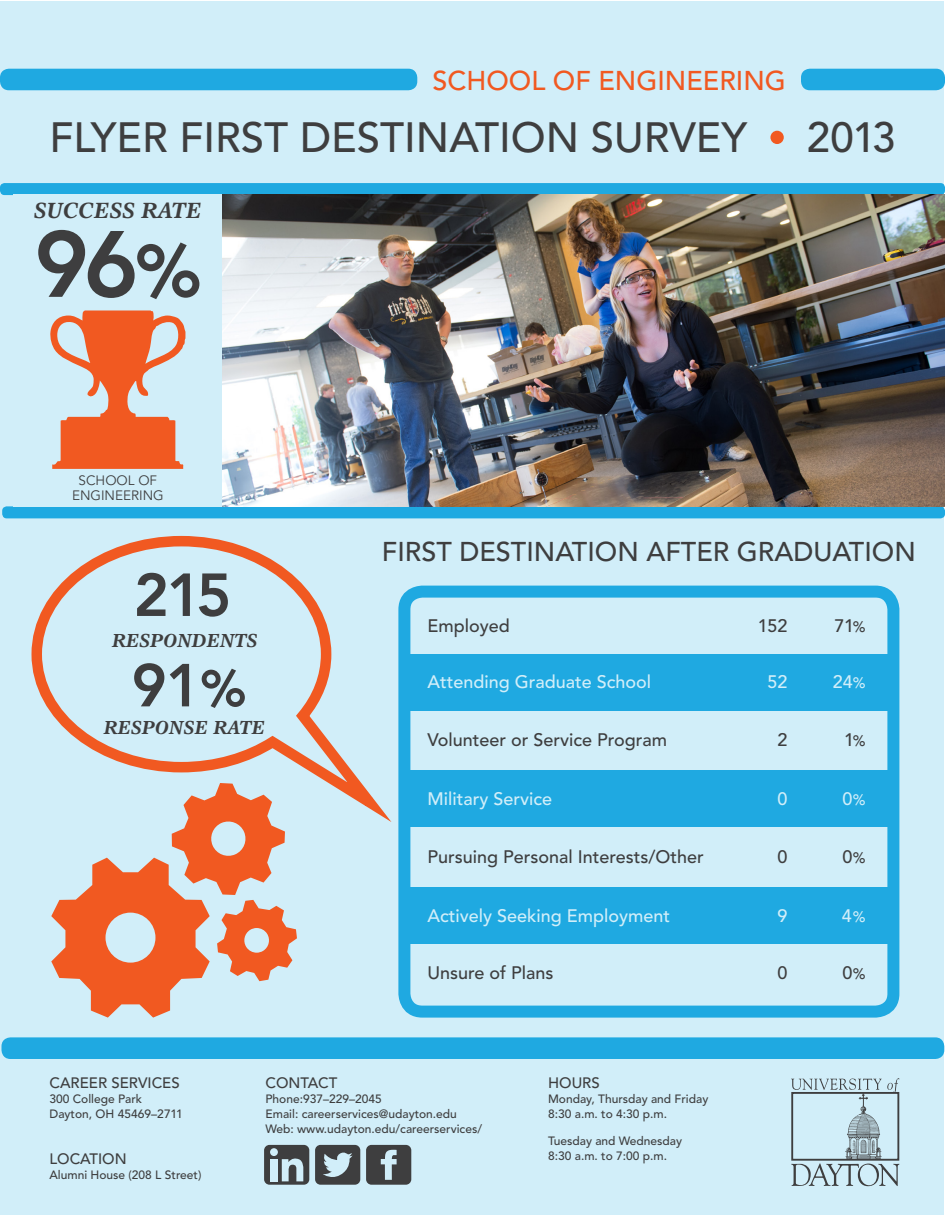
<style>
.page{position:relative;width:945px;height:1215px;background:#fff}
.page>*{position:absolute;margin:0;border:0;box-sizing:border-box;transform-origin:0 0}
.t1{font:800 93px "Avenir LT Std";color:#3e3e3f}
.t2{font:800 60px "Avenir LT Std";color:#3e3e3f}
.t3{font:500 42px "Avenir LT Std";color:#3e3e3f}
.t4{font:500 27px "Avenir LT Std";color:#3e3e3f}
.t5{font:500 27px "Avenir LT Std";color:#f15921}
.t6{font:italic 700 21px "Olympian LT Std";color:#3e3e3f}
.t7{font:500 18px "Avenir LT Std";color:#3e3e3f}
.t8{font:500 18px "Avenir LT Std";color:#d1eef9}
.t9{font:italic 700 18px "Olympian LT Std";color:#3e3e3f}
.t10{font:500 15px "Avenir LT Std";color:#3e3e3f}
.t11{font:13.5px/15px "Avenir LT Std";color:#3e3e3f;text-align:center}
.t12{font:500 12px "Avenir LT Std";color:#3e3e3f}
.s1{font-size:73.5px}
.s2{font-size:51px}
.s3{font-size:15px}
</style>
<div class="page">
<div style="left:1px;top:1px;width:943px;height:1213px;background:#d1eef9"></div>
<div style="left:0;top:69px;width:417px;height:21px;background:#1fa9e1;border-radius:9px"></div>
<div style="left:0;top:183px;width:945px;height:12px;background:#1fa9e1;border-radius:4px"></div>
<div style="left:801px;top:69px;width:144px;height:21px;background:#1fa9e1;border-radius:9px"></div>
<div style="left:770px;top:131px;width:14px;height:13px;background:#f15921;border-radius:50%"></div>
<div style="left:2px;top:1037px;width:942px;height:22px;background:#1fa9e1;border-radius:9px"></div>
<div style="left:2px;top:506px;width:943px;height:12px;background:#1fa9e1;border-radius:4px"></div>
<div style="left:398px;top:586px;width:501px;height:432px;border:12px solid #1fa9e1;border-radius:18px"></div>
<div style="left:399px;top:654px;width:499px;height:57px;background:#1fa9e1"></div>
<div style="left:399px;top:770px;width:499px;height:57px;background:#1fa9e1"></div>
<div style="left:399px;top:887px;width:499px;height:57px;background:#1fa9e1"></div>
<svg style="left:31px;top:535px;width:353px;height:282px"></svg>
<div style="left:264px;top:1145px;width:45px;height:40px;background:#3e3e3f;border-radius:5px"></div>
<svg style="left:282px;top:1158px;width:21px;height:23px"></svg>
<div style="left:270px;top:1159px;width:8px;height:22px;background:#d1eef9"></div>
<div style="left:270px;top:1148px;width:8px;height:8px;background:#d1eef9;border-radius:50%"></div>
<div style="left:315px;top:1145px;width:45px;height:40px;background:#3e3e3f;border-radius:5px"></div>
<svg style="left:323px;top:1152px;width:30px;height:25px"></svg>
<div style="left:366px;top:1145px;width:45px;height:40px;background:#3e3e3f;border-radius:5px"></div>
<svg style="left:381px;top:1150px;width:16px;height:30px"></svg>
<svg style="left:791px;top:1163px;width:108px;height:23px"></svg>
<svg style="left:791px;top:1078px;width:108px;height:14px"></svg>
<div style="left:791px;top:1092px;width:108px;height:69px;border:2px solid #3e3e3f"></div>
<img style="left:844px;top:1092px;width:39px;height:67px">
<svg style="left:51px;top:783px;width:246px;height:235px"></svg>
<img style="left:222px;top:194px;width:723px;height:312px">
<div style="left:14px;top:194px;width:208px;height:313px;background:#d1eef9"></div>
<svg style="left:50px;top:311px;width:135px;height:158px"></svg>
<p class="t5" style="left:432px;top:65px;width:355px">SCHOOL OF ENGINEERING</p>
<p class="t3" style="left:50px;top:113px;width:699px">FLYER FIRST DESTINATION SURVEY</p>
<p class="t3" style="left:807px;top:113px;width:90px">2013</p>
<p class="t6" style="left:34px;top:197px;width:169px">SUCCESS RATE</p>
<p class="t1" style="left:34px;top:210px;width:169px">96<span class="s1">%</span></p>
<p class="t11" style="left:72px;top:474px;width:93px">SCHOOL OF<br>ENGINEERING</p>
<p class="t2" style="left:134px;top:560px;width:100px">215</p>
<p class="t9" style="left:112px;top:629px;width:147px">RESPONDENTS</p>
<p class="t2" style="left:132px;top:650px;width:116px">91<span class="s2">%</span></p>
<p class="t9" style="left:104px;top:716px;width:163px">RESPONSE RATE</p>
<p class="t4" style="left:382px;top:536px;width:536px">FIRST DESTINATION AFTER GRADUATION</p>
<p class="t7" style="left:428px;top:616px;width:84px">Employed</p>
<p class="t7" style="left:758px;top:616px;width:31px">152</p>
<p class="t7" style="left:835px;top:616px;width:33px">71<span class="s3">%</span></p>
<p class="t8" style="left:428px;top:671px;width:225px">Attending Graduate School</p>
<p class="t8" style="left:767px;top:671px;width:22px">52</p>
<p class="t8" style="left:833px;top:671px;width:34px">24<span class="s3">%</span></p>
<p class="t7" style="left:428px;top:730px;width:241px">Volunteer or Service Program</p>
<p class="t7" style="left:778px;top:730px;width:12px">2</p>
<p class="t7" style="left:844px;top:730px;width:23px">1<span class="s3">%</span></p>
<p class="t8" style="left:428px;top:788px;width:126px">Military Service</p>
<p class="t8" style="left:778px;top:788px;width:12px">0</p>
<p class="t8" style="left:842px;top:788px;width:25px">0<span class="s3">%</span></p>
<p class="t7" style="left:428px;top:847px;width:278px">Pursuing Personal Interests/Other</p>
<p class="t7" style="left:778px;top:847px;width:12px">0</p>
<p class="t7" style="left:842px;top:847px;width:25px">0<span class="s3">%</span></p>
<p class="t8" style="left:428px;top:905px;width:244px">Actively Seeking Employment</p>
<p class="t8" style="left:778px;top:905px;width:12px">9</p>
<p class="t8" style="left:842px;top:905px;width:25px">4<span class="s3">%</span></p>
<p class="t7" style="left:428px;top:962px;width:128px">Unsure of Plans</p>
<p class="t7" style="left:778px;top:962px;width:12px">0</p>
<p class="t7" style="left:842px;top:962px;width:25px">0<span class="s3">%</span></p>
<p class="t10" style="left:50px;top:1074px;width:132px">CAREER SERVICES</p>
<p class="t12" style="left:50px;top:1092px;width:94px">300 College Park</p>
<p class="t12" style="left:50px;top:1107px;width:135px">Dayton, OH 45469–2711</p>
<p class="t10" style="left:50px;top:1151px;width:79px">LOCATION</p>
<p class="t12" style="left:50px;top:1168px;width:153px">Alumni House (208 L Street)</p>
<p class="t10" style="left:266px;top:1074px;width:73px">CONTACT</p>
<p class="t12" style="left:266px;top:1092px;width:118px">Phone:937–229–2045</p>
<p class="t12" style="left:266px;top:1107px;width:193px">Email: careerservices@udayton.edu</p>
<p class="t12" style="left:266px;top:1122px;width:218px">Web: www.udayton.edu/careerservices/</p>
<p class="t10" style="left:548px;top:1074px;width:53px">HOURS</p>
<p class="t12" style="left:548px;top:1092px;width:162px">Monday, Thursday and Friday</p>
<p class="t12" style="left:548px;top:1107px;width:120px">8:30 a.m. to 4:30 p.m.</p>
<p class="t12" style="left:548px;top:1134px;width:136px">Tuesday and Wednesday</p>
<p class="t12" style="left:548px;top:1149px;width:120px">8:30 a.m. to 7:00 p.m.</p>
</div>
